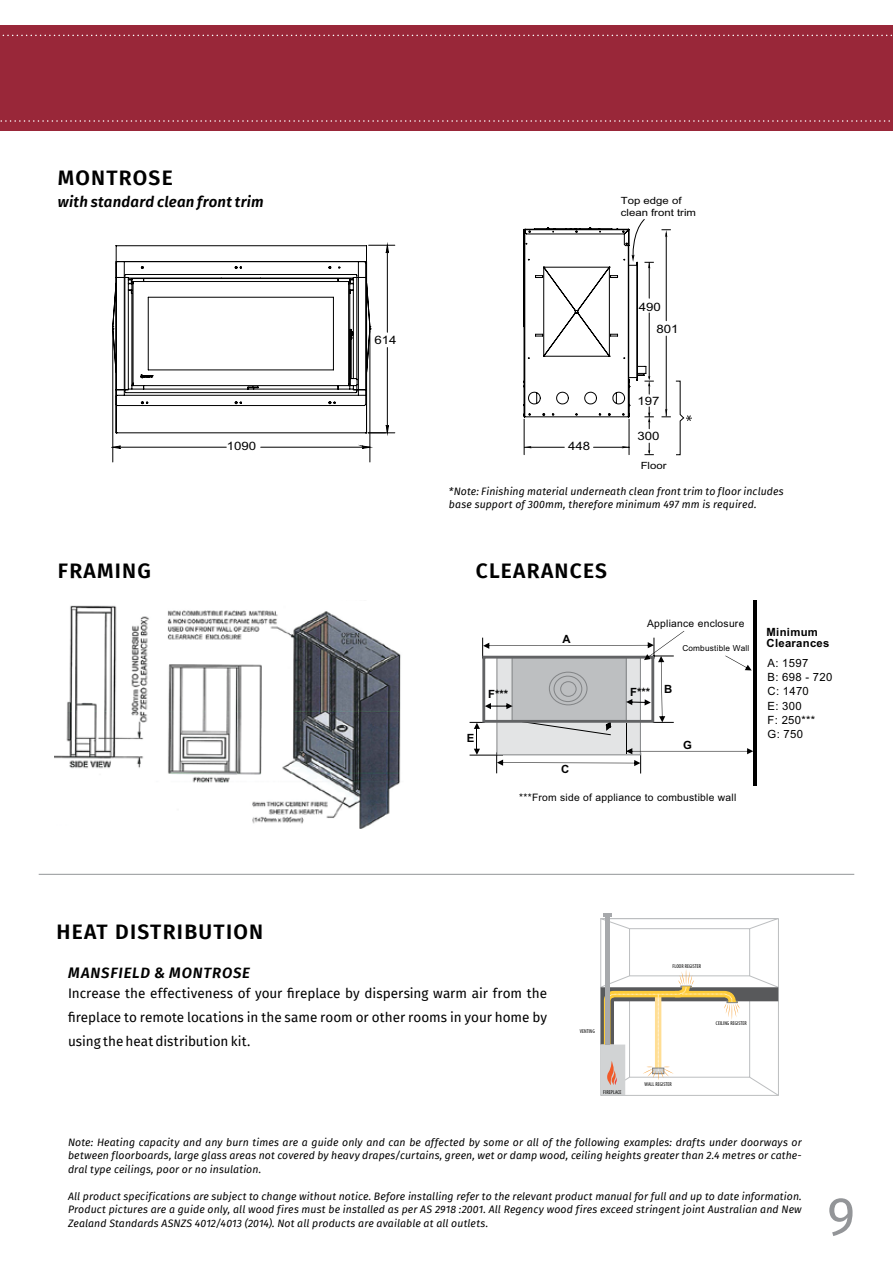
<style>
.page{position:relative;width:893px;height:1263px;background:#fff}
.page>*{position:absolute;margin:0;border:0;box-sizing:border-box;transform-origin:0 0}
.t1{font:54px "Fira Sans";color:#939598}
.t2{font:600 21px "Fira Sans";letter-spacing:.06em;color:#000}
.t3{font:italic 600 15px "Fira Sans";letter-spacing:.02em;color:#000}
.t4{font:italic 600 15px "Fira Sans";letter-spacing:.055em;color:#000}
.t5{font:13.5px/24px "Fira Sans";color:#000;text-align:justify}
.t6{font:11.55px "Arial";color:#000;scale:1.15 1}
.t7{font:11.25px/14.2px "Arial";letter-spacing:.025em;color:#000}
.t8{font:700 11.25px/11.2px "Arial";letter-spacing:.025em;color:#000}
.t9{font:italic 10.5px/13.5px "Fira Sans";letter-spacing:.01em;color:#000;text-align:justify}
.t10{font:10.35px "Arial";letter-spacing:.025em;color:#000}
.t11{font:9.9px/11.9px "Arial";color:#000;scale:1.15 1}
.t12{font:8.25px "Arial";letter-spacing:.025em;color:#000}
.t13{font:condensed 5.55px "Myriad Pro";letter-spacing:.01em;color:#000}
</style>
<div class="page">
<div style="left:0;top:26px;width:893px;height:105px;background:#992739"></div>
<svg style="left:0;top:120px;width:890px;height:2px"></svg>
<svg style="left:2px;top:35px;width:890px;height:1px"></svg>
<img style="left:54px;top:605px;width:347px;height:224px">
<div style="left:251px;top:808px;width:17px;height:6px;background:#fff"></div>
<hr style="left:753px;top:600px;width:4px;height:186px;background:#000">
<svg style="left:470px;top:631px;width:283px;height:142px"></svg>
<svg style="left:523px;top:219px;width:169px;height:237px"></svg>
<svg style="left:112px;top:243px;width:284px;height:220px"></svg>
<div style="left:629px;top:928px;width:121px;height:48px;border:1px solid #bcbec0"></div>
<svg style="left:600px;top:969px;width:179px;height:127px"></svg>
<div style="left:605px;top:914px;width:5px;height:130px;background:#a7a9ac"></div>
<svg style="left:600px;top:913px;width:179px;height:17px"></svg>
<hr style="left:39px;top:874px;width:815px;height:1px;background:#939598">
<h2 class="t2" style="left:58px;top:160px;width:116px">MONTROSE</h2>
<h3 class="t3" style="left:58px;top:189px;width:207px">with standard clean front trim</h3>
<h2 class="t2" style="left:58px;top:554px;width:95px">FRAMING</h2>
<p class="t6" style="left:227px;top:438px;width:27px">1090</p>
<h2 class="t2" style="left:56px;top:915px;width:208px">HEAT DISTRIBUTION</h2>
<h3 class="t4" style="left:68px;top:960px;width:183px">MANSFIELD &amp; MONTROSE</h3>
<p class="t6" style="left:374px;top:332px;width:21px">614</p>
<p class="t11" style="left:621px;top:195px;width:67px">Top edge of clean front trim</p>
<p class="t6" style="left:639px;top:298px;width:21px">490</p>
<p class="t6" style="left:656px;top:321px;width:21px">801</p>
<p class="t6" style="left:568px;top:438px;width:21px">448</p>
<p class="t6" style="left:637px;top:393px;width:21px">197</p>
<p class="t6" style="left:637px;top:428px;width:21px">300</p>
<p class="t11" style="left:641px;top:459px;width:24px">Floor</p>
<p class="t9" style="left:449px;top:484px;width:336px">*Note: Finishing material underneath clean front trim to floor includes base support of 300mm, therefore minimum 497 mm is required.</p>
<h2 class="t2" style="left:476px;top:554px;width:133px">CLEARANCES</h2>
<p class="t8" style="left:467px;top:733px;width:9px">E</p>
<p class="t8" style="left:488px;top:689px;width:22px">F***</p>
<p class="t8" style="left:562px;top:634px;width:10px">A</p>
<p class="t8" style="left:561px;top:763px;width:10px">C</p>
<p class="t10" style="left:647px;top:616px;width:99px">Appliance enclosure</p>
<p class="t8" style="left:630px;top:687px;width:22px">F***</p>
<p class="t12" style="left:682px;top:643px;width:69px">Combustible Wall</p>
<p class="t8" style="left:664px;top:683px;width:10px">B</p>
<p class="t8" style="left:683px;top:740px;width:10px">G</p>
<p class="t10" style="left:519px;top:790px;width:219px">***From side of appliance to combustible wall</p>
<p class="t8" style="left:767px;top:627px;width:64px">Minimum<br>Clearances</p>
<p class="t7" style="left:768px;top:656px;width:66px">A: 1597<br>B: 698 - 720<br>C: 1470<br>E: 300<br>F: 250***<br>G: 750</p>
<p class="t13" style="left:673px;top:962px;width:30px">FLOOR REGISTER</p>
<p class="t5" style="left:68px;top:981px;width:480px">Increase the effectiveness of your fireplace by dispersing warm air from the fireplace to remote locations in the same room or other rooms in your home by using the heat distribution kit.</p>
<p class="t13" style="left:580px;top:1027px;width:17px">VENTING</p>
<p class="t13" style="left:603px;top:1089px;width:20px">FIREPLACE</p>
<p class="t13" style="left:645px;top:1081px;width:29px">WALL REGISTER</p>
<p class="t13" style="left:716px;top:1020px;width:32px">CEILING REGISTER</p>
<p class="t9" style="left:68px;top:1135px;width:735px">Note: Heating capacity and any burn times are a guide only and can be affected by some or all of the following examples: drafts under doorways or between floorboards, large glass areas not covered by heavy drapes/curtains, green, wet or damp wood, ceiling heights greater than 2.4 metres or cathe&shy;dral type ceilings, poor or no insulation.</p>
<p class="t9" style="left:68px;top:1189px;width:735px">All product specifications are subject to change without notice. Before installing refer to the relevant product manual for full and up to date information.<br>Product pictures are a guide only, all wood fires must be installed as per AS 2918 :2001. All Regency wood fires exceed stringent joint Australian and New Zealand Standards ASNZS 4012/4013 (2014). Not all products are available at all outlets.</p>
<h1 class="t1" style="left:827px;top:1175px;width:30px">9</h1>
</div>
